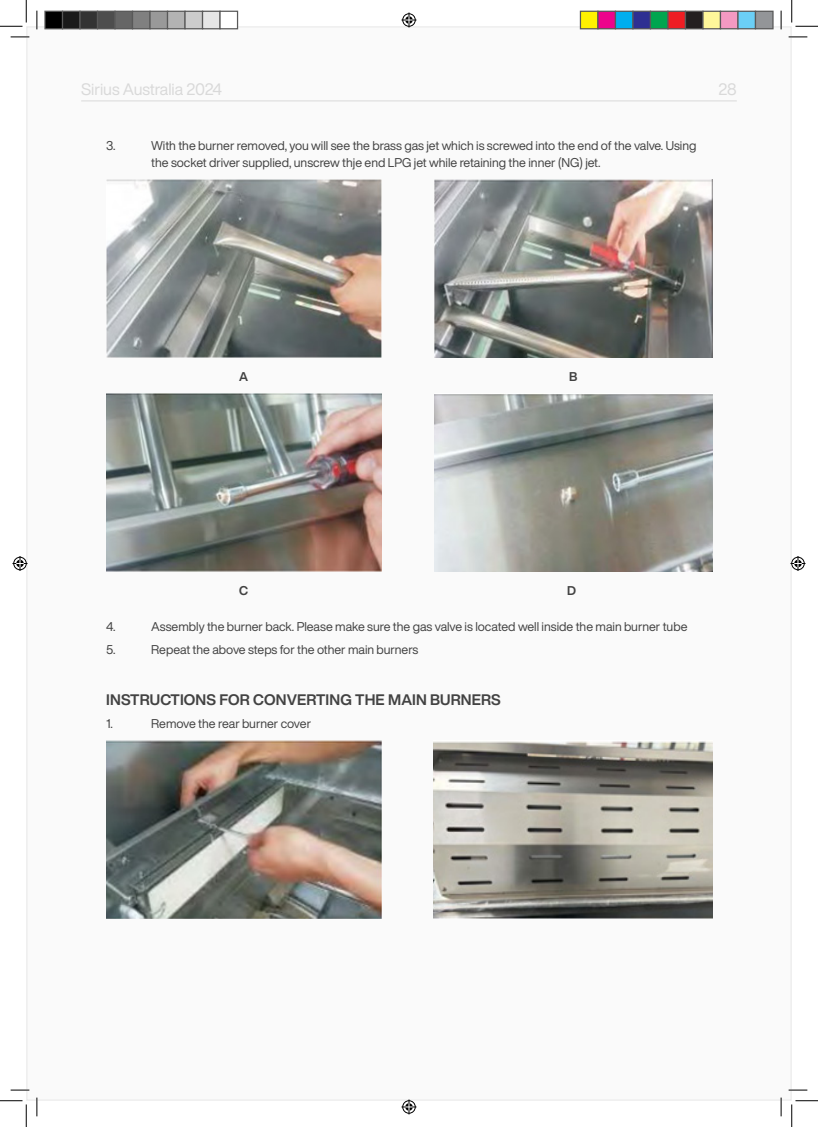
<style>
.page{position:relative;width:818px;height:1127px;background:#fff}
.page>*{position:absolute;margin:0;border:0;box-sizing:border-box;transform-origin:0 0}
.t1{font:16.25px "Helvetica Now Display";color:#d9d9d9}
.t2{font:700 15px "Helvetica Now Display";letter-spacing:.01em;color:#424242}
.t3{font:12.5px/17.5px "Helvetica Now Display";color:#424242}
.t4{font:700 12.5px "Helvetica Now Display";color:#424242}
</style>
<div class="page">
<div style="left:26px;top:26px;width:766px;height:1074px;background:#fafafa;border:1px solid #ebebeb"></div>
<hr style="left:81px;top:101px;width:656px;height:1px;background:#d9d9d9">
<img style="left:434px;top:394px;width:278px;height:177px">
<img style="left:106px;top:393px;width:275px;height:178px">
<img style="left:434px;top:180px;width:278px;height:177px">
<img style="left:106px;top:180px;width:275px;height:177px">
<img style="left:434px;top:741px;width:278px;height:177px">
<img style="left:106px;top:740px;width:275px;height:178px">
<svg style="left:11px;top:36px;width:18px;height:2px"></svg>
<svg style="left:788px;top:36px;width:19px;height:2px"></svg>
<svg style="left:11px;top:1088px;width:18px;height:2px"></svg>
<svg style="left:788px;top:1088px;width:19px;height:2px"></svg>
<svg style="left:36px;top:11px;width:2px;height:18px"></svg>
<svg style="left:36px;top:1097px;width:2px;height:18px"></svg>
<svg style="left:780px;top:11px;width:2px;height:18px"></svg>
<svg style="left:780px;top:1097px;width:2px;height:18px"></svg>
<svg style="left:0;top:0;width:27px;height:27px"></svg>
<svg style="left:0;top:1100px;width:27px;height:26px"></svg>
<svg style="left:791px;top:0;width:27px;height:27px"></svg>
<svg style="left:791px;top:1100px;width:27px;height:26px"></svg>
<svg style="left:401px;top:13px;width:15px;height:15px"></svg>
<svg style="left:401px;top:1099px;width:15px;height:15px"></svg>
<svg style="left:13px;top:556px;width:15px;height:15px"></svg>
<svg style="left:790px;top:556px;width:15px;height:15px"></svg>
<div style="left:45px;top:11px;width:18px;height:18px;background:#000"></div>
<div style="left:44px;top:11px;width:19px;height:18px;border:1px solid #595959"></div>
<div style="left:63px;top:11px;width:17px;height:18px;background:#1a1a1a"></div>
<div style="left:62px;top:11px;width:19px;height:18px;border:1px solid #595959"></div>
<div style="left:80px;top:11px;width:18px;height:18px;background:#333"></div>
<div style="left:79px;top:11px;width:19px;height:18px;border:1px solid #595959"></div>
<div style="left:98px;top:11px;width:17px;height:18px;background:#4d4d4d"></div>
<div style="left:97px;top:11px;width:19px;height:18px;border:1px solid #595959"></div>
<div style="left:115px;top:11px;width:18px;height:18px;background:#666"></div>
<div style="left:114px;top:11px;width:19px;height:18px;border:1px solid #595959"></div>
<div style="left:133px;top:11px;width:17px;height:18px;background:#808080"></div>
<div style="left:132px;top:11px;width:19px;height:18px;border:1px solid #595959"></div>
<div style="left:150px;top:11px;width:18px;height:18px;background:#999"></div>
<div style="left:149px;top:11px;width:19px;height:18px;border:1px solid #595959"></div>
<div style="left:168px;top:11px;width:17px;height:18px;background:#b3b3b3"></div>
<div style="left:167px;top:11px;width:19px;height:18px;border:1px solid #595959"></div>
<div style="left:185px;top:11px;width:18px;height:18px;background:#ccc"></div>
<div style="left:184px;top:11px;width:19px;height:18px;border:1px solid #595959"></div>
<div style="left:203px;top:11px;width:17px;height:18px;background:#e6e6e6"></div>
<div style="left:202px;top:11px;width:19px;height:18px;border:1px solid #595959"></div>
<div style="left:220px;top:11px;width:18px;height:18px;background:#fff"></div>
<div style="left:219px;top:11px;width:19px;height:18px;border:1px solid #595959"></div>
<div style="left:580px;top:11px;width:18px;height:18px;background:#fff101"></div>
<div style="left:580px;top:11px;width:18px;height:18px;border:1px solid #595959"></div>
<div style="left:598px;top:11px;width:17px;height:18px;background:#ed028c"></div>
<div style="left:597px;top:11px;width:19px;height:18px;border:1px solid #595959"></div>
<div style="left:615px;top:11px;width:18px;height:18px;background:#00aeef"></div>
<div style="left:615px;top:11px;width:18px;height:18px;border:1px solid #595959"></div>
<div style="left:633px;top:11px;width:17px;height:18px;background:#2e3092"></div>
<div style="left:632px;top:11px;width:19px;height:18px;border:1px solid #595959"></div>
<div style="left:650px;top:11px;width:18px;height:18px;background:#00a54f"></div>
<div style="left:650px;top:11px;width:18px;height:18px;border:1px solid #595959"></div>
<div style="left:668px;top:11px;width:17px;height:18px;background:#ee1d23"></div>
<div style="left:667px;top:11px;width:19px;height:18px;border:1px solid #595959"></div>
<div style="left:685px;top:11px;width:18px;height:18px;background:#231f20"></div>
<div style="left:685px;top:11px;width:18px;height:18px;border:1px solid #595959"></div>
<div style="left:703px;top:11px;width:17px;height:18px;background:#fff79a"></div>
<div style="left:702px;top:11px;width:19px;height:18px;border:1px solid #595959"></div>
<div style="left:720px;top:11px;width:18px;height:18px;background:#f499c2"></div>
<div style="left:720px;top:11px;width:18px;height:18px;border:1px solid #595959"></div>
<div style="left:738px;top:11px;width:17px;height:18px;background:#6bcff6"></div>
<div style="left:737px;top:11px;width:19px;height:18px;border:1px solid #595959"></div>
<div style="left:755px;top:11px;width:18px;height:18px;background:#939598"></div>
<div style="left:755px;top:11px;width:18px;height:18px;border:1px solid #595959"></div>
<h1 class="t1" style="left:81px;top:78px;width:142px">Sirius Australia 2024</h1>
<h1 class="t1" style="left:718px;top:78px;width:20px">28</h1>
<p class="t3" style="left:106px;top:136px;width:11px">3.</p>
<p class="t3" style="left:151px;top:136px;width:547px">With the burner removed, you will see the brass gas jet which is screwed into the end of the valve. Using the socket driver supplied, unscrew thje end LPG jet while retaining the inner (NG) jet.</p>
<p class="t4" style="left:239px;top:368px;width:10px">A</p>
<p class="t4" style="left:569px;top:368px;width:10px">B</p>
<p class="t4" style="left:239px;top:581px;width:11px">C</p>
<p class="t4" style="left:567px;top:581px;width:10px">D</p>
<p class="t3" style="left:106px;top:617px;width:11px">4.</p>
<p class="t3" style="left:151px;top:617px;width:538px">Assembly the burner back. Please make sure the gas valve is located well inside the main burner tube</p>
<p class="t3" style="left:106px;top:640px;width:11px">5.</p>
<p class="t3" style="left:151px;top:640px;width:269px">Repeat the above steps for the other main burners</p>
<p class="t2" style="left:106px;top:688px;width:396px">INSTRUCTIONS FOR CONVERTING THE MAIN BURNERS</p>
<p class="t3" style="left:106px;top:714px;width:8px">1.</p>
<p class="t3" style="left:151px;top:714px;width:161px">Remove the rear burner cover</p>
</div>
